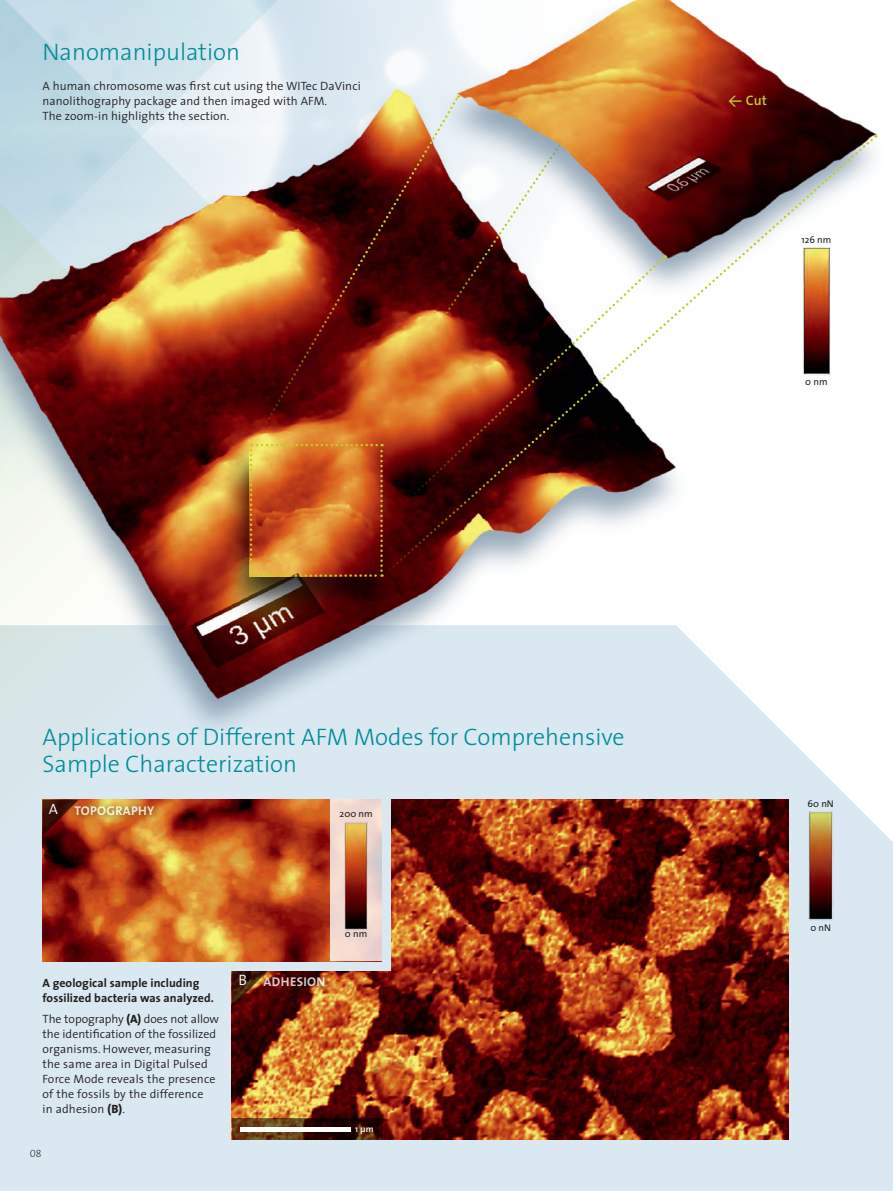
<style>
.page{position:relative;width:893px;height:1191px;background:#fff}
.page>*{position:absolute;margin:0;border:0;box-sizing:border-box;transform-origin:0 0}
.t1{font:300 24px/27px "The Sans";color:#008b98}
.t2{font:300 15px "The Sans";color:#fff}
.t3{font:600 13.8px "The Sans";color:#c1ce23}
.t4{font:700 12.75px "The Sans";color:#fff}
.t5{font:300 12px/15px "The Sans";letter-spacing:.01em;color:#231f20}
.t6{font:700 12px/15px "The Sans";letter-spacing:.005em;color:#231f20}
.t7{font:10.5px "The Sans Extra Light Caps";color:#231f20}
.t8{font:9.75px "The Sans";color:#231f20}
.t9{font:600 9px "The Sans";color:#fff}
.s1{font-family:"DIN";font-weight:500}
.s2{font-weight:300;font-size:15px}
.s3{font-weight:800}
</style>
<div class="page">
<div style="left:0;top:699px;width:893px;height:492px;background:#dae8f1"></div>
<div style="left:0;top:87px;width:690px;height:653px;background:#dae8f1"></div>
<img style="left:0;top:0;width:750px;height:726px">
<div style="left:220px;top:440px;width:181px;height:181px;background:#000;opacity:.75"></div>
<img style="left:334px;top:0;width:544px;height:138px">
<img style="left:232px;top:799px;width:556px;height:341px">
<svg style="left:232px;top:1118px;width:150px;height:22px"></svg>
<svg style="left:232px;top:971px;width:36px;height:36px"></svg>
<div style="left:231px;top:782px;width:160px;height:189px;background:#dae8f1"></div>
<img style="left:43px;top:799px;width:288px;height:162px">
<svg style="left:331px;top:799px;width:51px;height:162px;fill:#f1d8d1"></svg>
<svg style="left:43px;top:799px;width:36px;height:37px"></svg>
<div style="left:69px;top:800px;width:93px;height:22px;background:#000;opacity:.75"></div>
<div style="left:258px;top:971px;width:74px;height:23px;background:#000;opacity:.75"></div>
<img style="left:345px;top:821px;width:22px;height:109px">
<img style="left:808px;top:811px;width:25px;height:109px">
<hr style="left:240px;top:1127px;width:111px;height:4px;background:#fff">
<svg style="left:253px;top:95px;width:207px;height:348px"></svg>
<svg style="left:383px;top:135px;width:494px;height:441px"></svg>
<svg style="left:250px;top:443px;width:133px;height:134px"></svg>
<h1 class="t1" style="left:43px;top:38px;width:199px">Nanomanipulation</h1>
<p class="t5" style="left:43px;top:78px;width:320px">A human chromosome was first cut using the WITec DaVinci nanolithography package and then imaged with AFM.<br>The zoom-in highlights the section.</p>
<p class="t3" style="left:728px;top:88px;width:40px"><span class="s1">&lt;</span> Cut</p>
<p class="t8" style="left:801px;top:232px;width:31px">126 nm</p>
<p class="t8" style="left:805px;top:374px;width:24px">0 nm</p>
<h1 class="t1" style="left:43px;top:722px;width:584px">Applications of Different AFM Modes for Comprehensive<br>Sample Characterization</h1>
<p class="t4" style="left:49px;top:800px;width:107px"><span class="s2">A</span> Topography</p>
<p class="t8" style="left:340px;top:806px;width:34px">200 nm</p>
<p class="t6" style="left:43px;top:975px;width:173px">A geological sample including fossilized bacteria was analyzed.</p>
<p class="t5" style="left:43px;top:1011px;width:178px">The topography <span class="s3">(A)</span> does not allow the identification of the fossilized organisms. However, measuring the same area in Digital Pulsed<br>Force Mode reveals the presence of the fossils by the difference<br>in adhesion <span class="s3">(B)</span>.</p>
<p class="t7" style="left:30px;top:1145px;width:13px">08</p>
<p class="t2" style="left:239px;top:968px;width:10px">B</p>
<p class="t4" style="left:264px;top:971px;width:61px">adhesion</p>
<p class="t8" style="left:345px;top:926px;width:24px">0 nm</p>
<p class="t9" style="left:355px;top:1121px;width:20px">1 µm</p>
<p class="t8" style="left:807px;top:795px;width:28px">60 nN</p>
<p class="t8" style="left:810px;top:919px;width:22px">0 nN</p>
</div>
